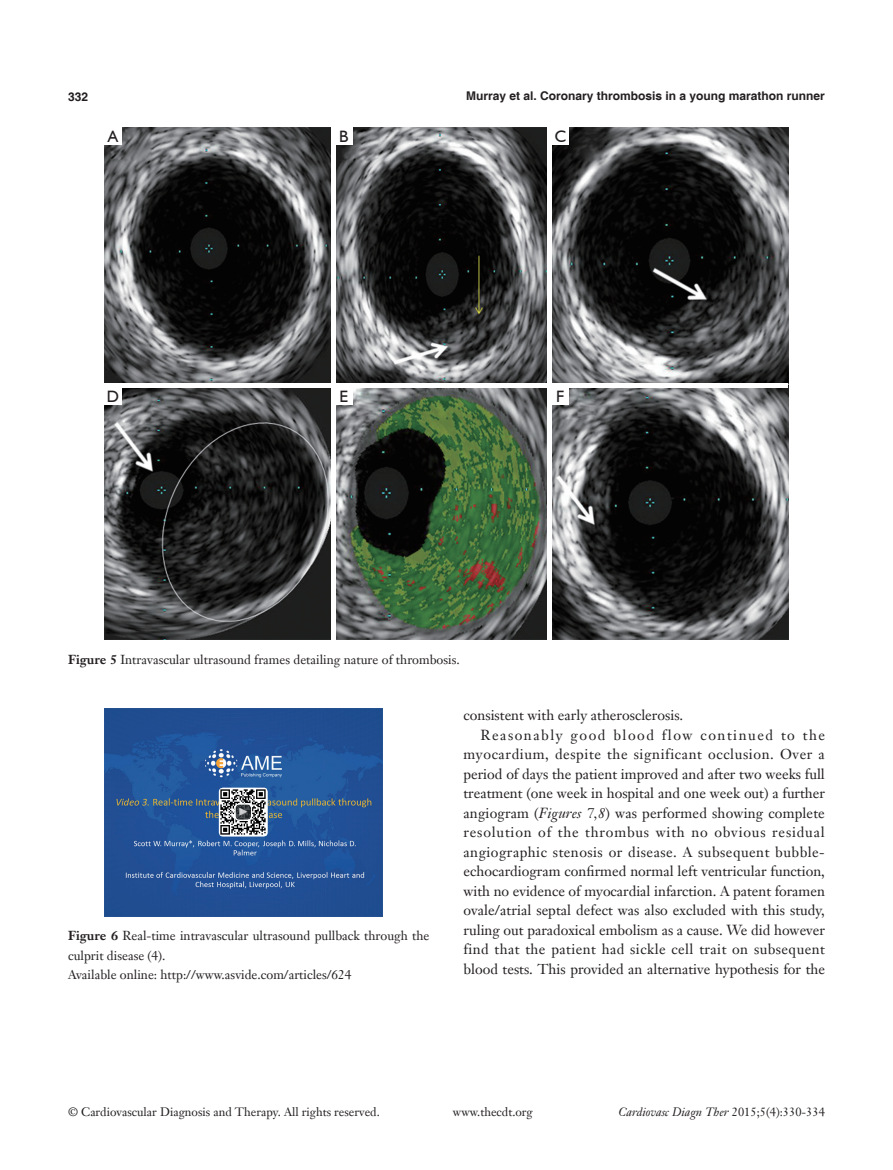
<style>
.page{position:relative;width:893px;height:1170px;background:#fff}
.page>*{position:absolute;margin:0;border:0;box-sizing:border-box;transform-origin:0 0}
.t1{font:16.5px "Humanist 521 BT";color:#231f20}
.t2{font:14.25px/19.5px "Janson Text LT";color:#231f20;text-align:justify}
.t3{font:12.75px/19.5px "Janson Text LT";color:#231f20}
.t4{font:12px "Janson Text LT";color:#231f20}
.t5{font:700 12px "Helvetica";color:#231f20}
.t6{font:italic 12px "Janson Text LT";color:#231f20}
.t7{font:11.55px "Times New Roman";color:#fff}
.s1{font-weight:700}
.s2{font-style:italic}
.s3{font-style:normal}
</style>
<div class="page">
<img style="left:105px;top:128px;width:683px;height:511px">
<div style="left:105px;top:128px;width:17px;height:17px;background:#fff"></div>
<div style="left:105px;top:388px;width:17px;height:17px;background:#fff"></div>
<div style="left:335px;top:128px;width:17px;height:17px;background:#fff"></div>
<div style="left:335px;top:388px;width:17px;height:17px;background:#fff"></div>
<div style="left:552px;top:128px;width:17px;height:17px;background:#fff"></div>
<div style="left:552px;top:388px;width:17px;height:17px;background:#fff"></div>
<hr style="left:331px;top:128px;width:4px;height:511px;background:#fff">
<div style="left:105px;top:383px;width:683px;height:5px;background:#fff"></div>
<hr style="left:548px;top:128px;width:4px;height:511px;background:#fff">
<img style="left:105px;top:708px;width:277px;height:208px">
<svg style="left:219px;top:787px;width:49px;height:49px"></svg>
<img style="left:220px;top:788px;width:47px;height:47px">
<svg style="left:235px;top:803px;width:17px;height:17px"></svg>
<div style="left:235px;top:803px;width:17px;height:17px;border:1px solid #fff;border-radius:4px"></div>
<p class="t5" style="left:68px;top:89px;width:22px">332</p>
<p class="t5" style="left:466px;top:88px;width:360px">Murray et al. Coronary thrombosis in a young marathon runner</p>
<p class="t1" style="left:108px;top:126px;width:12px">A</p>
<p class="t1" style="left:107px;top:386px;width:14px">D</p>
<p class="t1" style="left:339px;top:126px;width:11px">B</p>
<p class="t1" style="left:339px;top:386px;width:10px">E</p>
<p class="t1" style="left:555px;top:126px;width:13px">C</p>
<p class="t1" style="left:556px;top:386px;width:10px">F</p>
<p class="t3" style="left:68px;top:649px;width:393px"><span class="s1">Figure 5</span> Intravascular ultrasound frames detailing nature of thrombosis.</p>
<p class="t7" style="left:251px;top:806px;width:13px;rotate:90deg">▲</p>
<p class="t3" style="left:68px;top:926px;width:363px"><span class="s1">Figure 6</span> Real-time intravascular ultrasound pullback through the culprit disease (4).</p>
<p class="t3" style="left:68px;top:965px;width:285px">Available online: http://www.asvide.com/articles/624</p>
<p class="t2" style="left:463px;top:705px;width:221px">consistent with early atherosclerosis.</p>
<p class="t2" style="left:463px;top:724px;width:363px;text-indent:17px">Reasonably good blood flow continued to the myocardium, despite the significant occlusion. Over a period of days the patient improved and after two weeks full treatment (one week in hospital and one week out) a further angiogram (<span class="s2">Figures 7,8</span>) was performed showing complete resolution of the thrombus with no obvious residual angiographic stenosis or disease. A subsequent bubble&shy;echocardiogram confirmed normal left ventricular function, with no evidence of myocardial infarction. A patent foramen ovale/atrial septal defect was also excluded with this study, ruling out paradoxical embolism as a cause. We did however find that the patient had sickle cell trait on subsequent blood tests. This provided an alternative hypothesis for the</p>
<p class="t4" style="left:68px;top:1104px;width:313px">© Cardiovascular Diagnosis and Therapy. All rights reserved.</p>
<p class="t4" style="left:453px;top:1104px;width:81px">www.thecdt.org</p>
<p class="t6" style="left:618px;top:1104px;width:208px">Cardiovasc Diagn Ther <span class="s3">2015;5(4):330-334</span></p>
</div>
